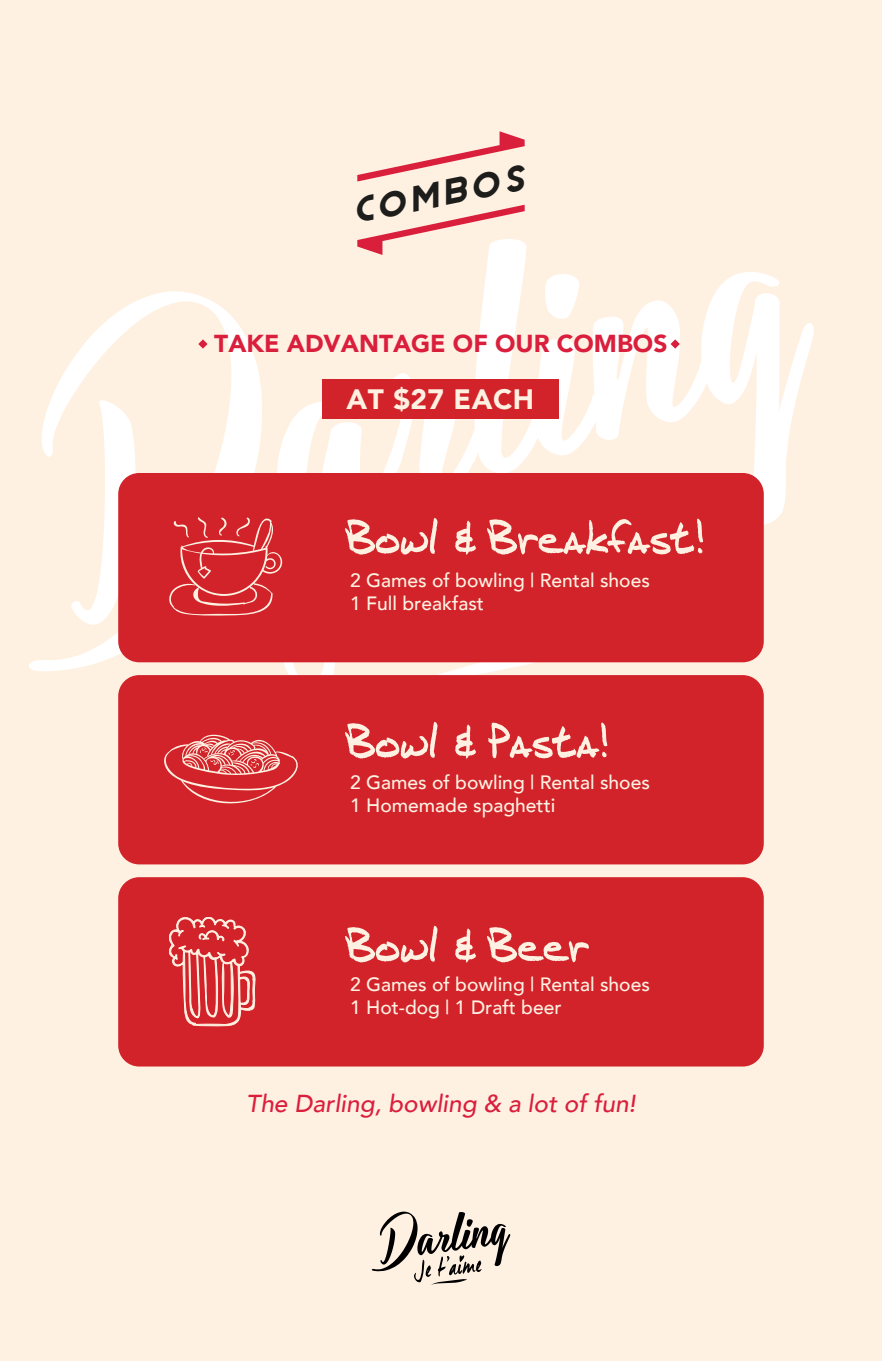
<style>
.page{position:relative;width:882px;height:1361px;background:#fff1e2}
.page>*{position:absolute;margin:0;border:0;box-sizing:border-box;transform-origin:0 0}
.t1{font:italic 34.12px "REVOLUTION";color:#1d1d1b;scale:1.04 1}
.t2{font:900 28px "Avenir";letter-spacing:.02em;color:#fff1e2}
.t3{font:italic 500 24.5px "Avenir";color:#da1f3d}
.t4{font:900 24.5px "Avenir";color:#da1f3d}
.t5{font:500 19.25px/23.1px "Avenir";color:#fff1e2}
</style>
<div class="page">
<svg style="left:29px;top:291px;width:233px;height:380px"></svg>
<svg style="left:277px;top:244px;width:537px;height:281px"></svg>
<svg style="left:71px;top:400px;width:65px;height:226px"></svg>
<svg style="left:372px;top:1211px;width:138px;height:74px"></svg>
<div style="left:323px;top:379px;width:236px;height:39px;background:#d2232a"></div>
<svg style="left:198px;top:339px;width:10px;height:10px"></svg>
<svg style="left:671px;top:339px;width:9px;height:10px"></svg>
<div style="left:118px;top:473px;width:646px;height:189px;background:#d2232a;border-radius:21px"></div>
<div style="left:118px;top:675px;width:646px;height:189px;background:#d2232a;border-radius:21px"></div>
<div style="left:118px;top:877px;width:646px;height:189px;background:#d2232a;border-radius:21px"></div>
<svg style="left:169px;top:917px;width:87px;height:109px"></svg>
<svg style="left:164px;top:735px;width:134px;height:69px"></svg>
<svg style="left:169px;top:517px;width:168px;height:159px"></svg>
<svg style="left:357px;top:131px;width:168px;height:51px"></svg>
<svg style="left:357px;top:205px;width:168px;height:50px"></svg>
<svg style="left:345px;top:518px;width:358px;height:158px"></svg>
<svg style="left:345px;top:722px;width:92px;height:36px"></svg>
<svg style="left:455px;top:724px;width:21px;height:35px"></svg>
<svg style="left:488px;top:722px;width:119px;height:36px"></svg>
<svg style="left:345px;top:926px;width:92px;height:36px"></svg>
<svg style="left:455px;top:928px;width:21px;height:35px"></svg>
<svg style="left:487px;top:927px;width:102px;height:35px"></svg>
<h1 class="t1" style="left:348px;top:182px;width:168px;rotate:-11deg">COMBOS</h1>
<p class="t4" style="left:214px;top:323px;width:455px">TAKE ADVANTAGE OF OUR COMBOS</p>
<h2 class="t2" style="left:347px;top:375px;width:189px">AT $27 EACH</h2>
<p class="t5" style="left:350px;top:568px;width:301px">2 Games of bowling | Rental shoes<br>1 Full breakfast</p>
<p class="t5" style="left:350px;top:770px;width:301px">2 Games of bowling | Rental shoes<br>1 Homemade spaghetti</p>
<p class="t5" style="left:350px;top:972px;width:301px">2 Games of bowling | Rental shoes<br>1 Hot-dog | 1 Draft beer</p>
<p class="t3" style="left:246px;top:1089px;width:391px">The Darling, bowling &amp; a lot of fun!</p>
</div>
